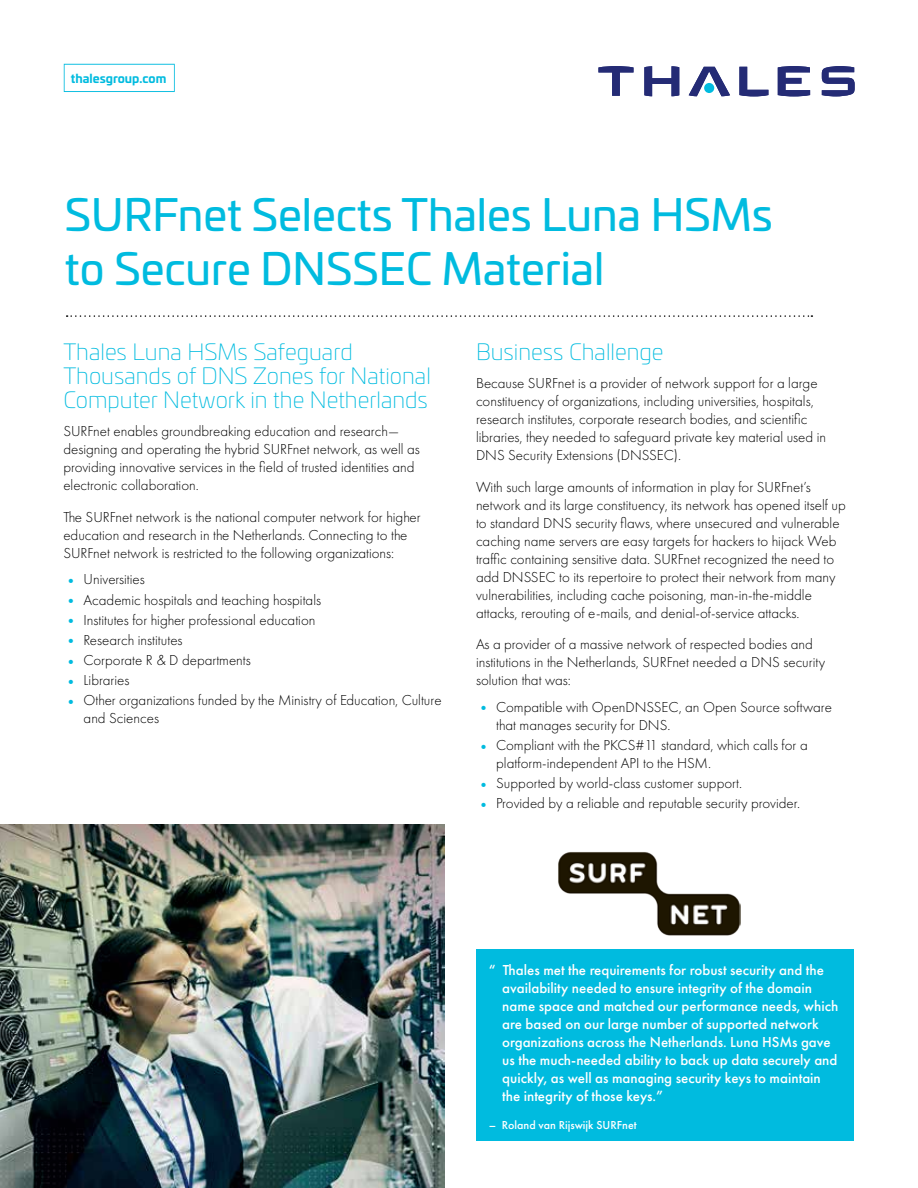
<style>
.page{position:relative;width:918px;height:1188px;background:#fff}
.page>*{position:absolute;margin:0;border:0;box-sizing:border-box;transform-origin:0 0}
.t1{font:43.5px/54px "Univia Pro";color:#00bbdf}
.t2{font:200 22.5px/24px "Univia Pro";color:#00bbdf}
.t3{font:300 15px/18px "Futura PT";color:#000}
.t4{font:500 15px/18px "Futura PT";color:#fff}
.t5{font:500 12px "Futura PT";color:#fff}
.t6{font:700 12px "Univia Pro";color:#00bbdf}
.s1{font-weight:400;color:#00bbdf}
</style>
<div class="page">
<svg style="left:822px;top:66px;width:33px;height:30px"></svg>
<svg style="left:778px;top:66px;width:32px;height:30px"></svg>
<svg style="left:739px;top:67px;width:29px;height:29px"></svg>
<svg style="left:689px;top:67px;width:41px;height:29px"></svg>
<div style="left:704px;top:83px;width:10px;height:10px;background:#00bbdf;border-radius:50%"></div>
<svg style="left:644px;top:66px;width:35px;height:30px"></svg>
<svg style="left:598px;top:66px;width:36px;height:30px"></svg>
<svg style="left:67px;top:315px;width:745px;height:2px"></svg>
<img style="left:0;top:825px;width:445px;height:363px">
<div style="left:476px;top:949px;width:377px;height:192px;background:#00bbdf"></div>
<svg style="left:64px;top:64px;width:111px;height:28px"></svg>
<img style="left:558px;top:852px;width:183px;height:84px">
<p class="t6" style="left:71px;top:68px;width:97px">thalesgroup.com</p>
<h1 class="t1" style="left:65px;top:186px;width:709px">SURFnet Selects Thales Luna HSMs to Secure DNSSEC Material</h1>
<h2 class="t2" style="left:63px;top:339px;width:369px">Thales Luna HSMs Safeguard<br>Thousands of DNS Zones for National<br>Computer Network in the Netherlands</h2>
<p class="t3" style="left:63px;top:422px;width:358px">SURFnet enables groundbreaking education and research— designing and operating the hybrid SURFnet network, as well as providing innovative services in the field of trusted identities and electronic collaboration.</p>
<p class="t3" style="left:63px;top:508px;width:359px">The SURFnet network is the national computer network for higher education and research in the Netherlands. Connecting to the<br>SURFnet network is restricted to the following organizations:</p>
<p class="t3" style="left:63px;top:571px;width:83px"><span class="s1">•</span> Universities</p>
<p class="t3" style="left:63px;top:591px;width:259px"><span class="s1">•</span> Academic hospitals and teaching hospitals</p>
<p class="t3" style="left:63px;top:611px;width:254px"><span class="s1">•</span> Institutes for higher professional education</p>
<p class="t3" style="left:63px;top:631px;width:121px"><span class="s1">•</span> Research institutes</p>
<p class="t3" style="left:63px;top:651px;width:189px"><span class="s1">•</span> Corporate R &amp; D departments</p>
<p class="t3" style="left:63px;top:671px;width:68px"><span class="s1">•</span> Libraries</p>
<p class="t3" style="left:84px;top:692px;width:360px;text-indent:-20px"><span class="s1">•</span> Other organizations funded by the Ministry of Education, Culture and Sciences</p>
<h2 class="t2" style="left:476px;top:339px;width:189px">Business Challenge</h2>
<p class="t3" style="left:476px;top:374px;width:352px">Because SURFnet is a provider of network support for a large constituency of organizations, including universities, hospitals, research institutes, corporate research bodies, and scientific libraries, they needed to safeguard private key material used in DNS Security Extensions (DNSSEC).</p>
<p class="t3" style="left:476px;top:478px;width:371px">With such large amounts of information in play for SURFnet’s network and its large constituency, its network has opened itself up to standard DNS security flaws, where unsecured and vulnerable caching name servers are easy targets for hackers to hijack Web traffic containing sensitive data. SURFnet recognized the need to add DNSSEC to its repertoire to protect their network from many vulnerabilities, including cache poisoning, man-in-the-middle attacks, rerouting of e-mails, and denial-of-service attacks.</p>
<p class="t3" style="left:476px;top:635px;width:351px">As a provider of a massive network of respected bodies and institutions in the Netherlands, SURFnet needed a DNS security solution that was:</p>
<p class="t3" style="left:496px;top:698px;width:337px;text-indent:-20px"><span class="s1">•</span> Compatible with OpenDNSSEC, an Open Source software that manages security for DNS.</p>
<p class="t3" style="left:496px;top:736px;width:313px;text-indent:-20px"><span class="s1">•</span> Compliant with the PKCS#11 standard, which calls for a platform-independent API to the HSM.</p>
<p class="t3" style="left:476px;top:774px;width:268px"><span class="s1">•</span> Supported by world-class customer support.</p>
<p class="t3" style="left:476px;top:795px;width:326px"><span class="s1">•</span> Provided by a reliable and reputable security provider.</p>
<p class="t4" style="left:502px;top:961px;width:338px;text-indent:-14px">“ Thales met the requirements for robust security and the availability needed to ensure integrity of the domain name space and matched our performance needs, which are based on our large number of supported network organizations across the Netherlands. Luna HSMs gave us the much-needed ability to back up data securely and quickly, as well as managing security keys to maintain the integrity of those keys.”</p>
<p class="t5" style="left:489px;top:1118px;width:149px">– Roland van Rijswijk SURFnet</p>
</div>
